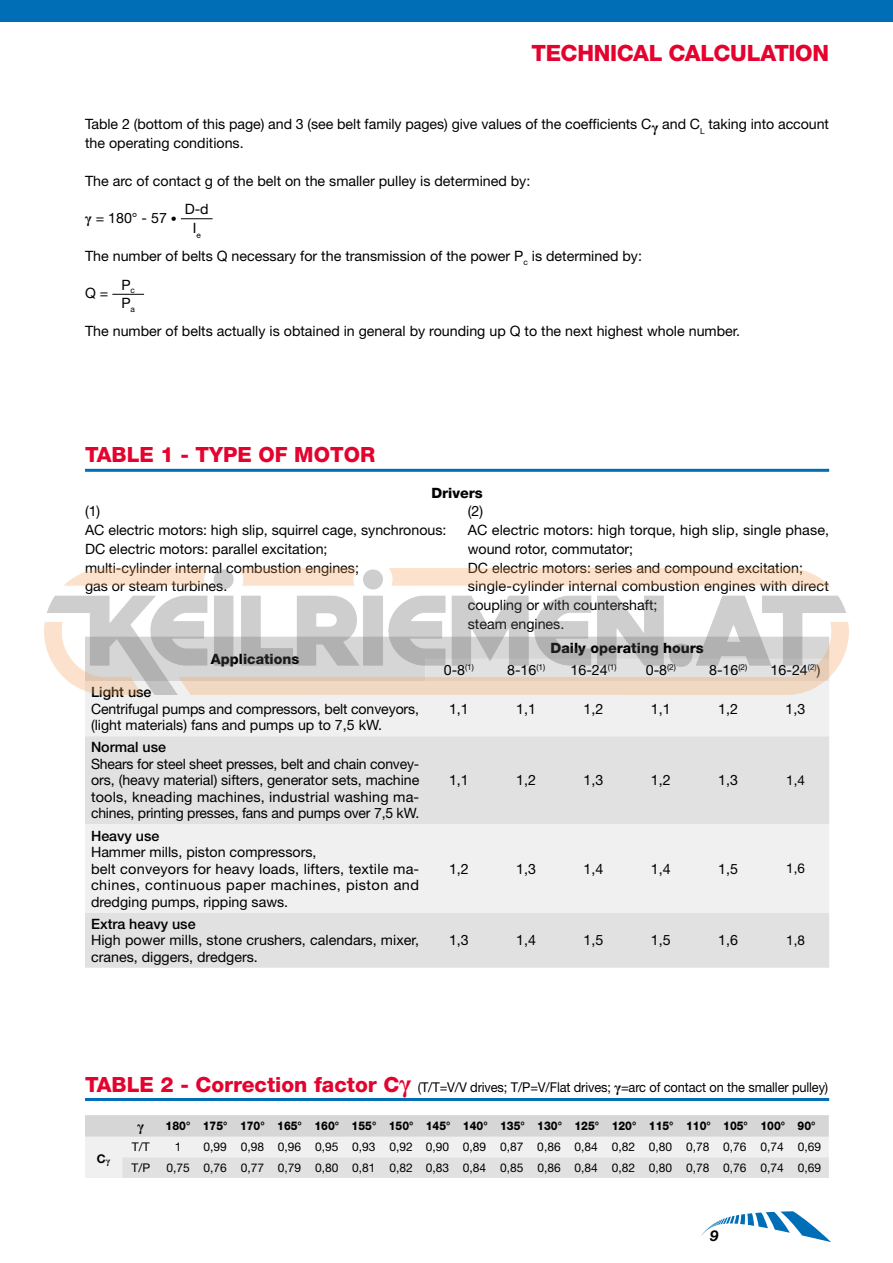
<style>
.page{position:relative;width:893px;height:1263px;background:#fff}
.page>*{position:absolute;margin:0;border:0;box-sizing:border-box;transform-origin:0 0}
.t1{font:800 22.5px "Helvetica Neue LT Std";letter-spacing:-.015em;color:#e4032e}
.t2{font:800 21px "Helvetica Neue LT Std";color:#e4032e}
.t3{font:italic 700 15px "Helvetica Neue LT Std";color:#000}
.t4{font:14.25px/18.8px "Helvetica Neue LT Std";color:#000}
.t5{font:800 14.25px "Helvetica Neue LT Std";color:#000}
.t6{font:500 14.25px "Helvetica Neue LT Std";color:#000}
.t7{font:700 14.25px "Times New Roman";color:#000}
.t8{font:13.5px "Helvetica Neue LT Std";letter-spacing:-.01em;color:#000;scale:.95 1}
.t9{font:13.5px "Helvetica Neue LT Std";letter-spacing:-.01em;color:#000}
.t10{font:12px "Helvetica Neue LT Std";color:#000}
.t11{font:800 12px "Helvetica Neue LT Std";color:#000;scale:.9 1}
.t12{font:700 12px "Helvetica Neue LT Std";color:#000}
.s1{font-family:"Times New Roman";font-weight:700}
.s2{font-size:12px}
.s3{font-weight:800;font-size:21px;color:#e4032e}
.s4{font-family:"Times New Roman";font-weight:700;font-size:25.5px;color:#e4032e}
.s5{font-family:"Times New Roman";font-weight:700;font-size:14.25px}
.s6{font-family:"Times New Roman";font-size:9.6px}
</style>
<div class="page">
<svg style="left:701px;top:1211px;width:130px;height:31px"></svg>
<div style="left:0;top:0;width:893px;height:21px;background:#006eb7"></div>
<hr style="left:181px;top:218px;width:32px;height:1px;background:#000">
<hr style="left:112px;top:294px;width:32px;height:1px;background:#000">
<hr style="left:85px;top:469px;width:744px;height:3px;background:#006eb7">
<hr style="left:85px;top:1098px;width:744px;height:3px;background:#006eb7">
<div style="left:85px;top:912px;width:744px;height:56px;background:#e1e1e1"></div>
<svg style="left:85px;top:695px;width:744px;height:217px;fill:#f0f0f0"></svg>
<svg style="left:85px;top:1115px;width:744px;height:63px"></svg>
<img style="left:45px;top:568px;width:803px;height:127px">
<h1 class="t1" style="left:532px;top:39px;width:299px">TECHNICAL CALCULATION</h1>
<p class="t4" style="left:85px;top:115px;width:746px">Table 2 (bottom of this page) and 3 (see belt family pages) give values of the coefficients C<span class="s1">γ</span> and C<sub>L</sub> taking into account the operating conditions.</p>
<p class="t4" style="left:85px;top:171px;width:447px">The arc of contact g of the belt on the smaller pulley is determined by:</p>
<p class="t4" style="left:85px;top:208px;width:93px"><span class="s1">γ</span> = 180° - 57 <span class="s2">•</span></p>
<p class="t4" style="left:185px;top:199px;width:26px;text-align:center">D-d<br>I<sub>e</sub></p>
<p class="t4" style="left:85px;top:246px;width:558px">The number of belts Q necessary for the transmission of the power P<sub>c</sub> is determined by:</p>
<p class="t4" style="left:85px;top:283px;width:25px">Q =</p>
<p class="t4" style="left:121px;top:275px;width:15px">P<sub>c<br></sub>P<sub>a</sub></p>
<p class="t4" style="left:85px;top:321px;width:657px">The number of belts actually is obtained in general by rounding up Q to the next highest whole number.</p>
<h2 class="t2" style="left:85px;top:442px;width:292px">TABLE 1 - TYPE OF MOTOR</h2>
<p class="t5" style="left:431px;top:484px;width:53px">Drivers</p>
<p class="t4" style="left:85px;top:502px;width:363px">(1)<br>AC electric motors: high slip, squirrel cage, synchronous:<br>DC electric motors: parallel excitation;<br>multi-cylinder internal combustion engines;<br>gas or steam turbines.</p>
<p class="t4" style="left:468px;top:502px;width:363px">(2)<br>AC electric motors: high torque, high slip, single phase, wound rotor, commutator;<br>DC electric motors: series and compound excitation; single-cylinder internal combustion engines with direct coupling or with countershaft;<br>steam engines.</p>
<p class="t5" style="left:211px;top:650px;width:90px">Applications</p>
<p class="t5" style="left:550px;top:639px;width:155px">Daily operating hours</p>
<p class="t4" style="left:444px;top:660px;width:32px">0-8<sup>(1)</sup></p>
<p class="t4" style="left:507px;top:660px;width:40px">8-16<sup>(1)</sup></p>
<p class="t4" style="left:570px;top:660px;width:48px">16-24<sup>(1)</sup></p>
<p class="t4" style="left:646px;top:660px;width:32px">0-8<sup>(2)</sup></p>
<p class="t4" style="left:709px;top:660px;width:40px">8-16<sup>(2)</sup></p>
<p class="t4" style="left:771px;top:660px;width:51px">16-24<sup>(2)</sup>)</p>
<p class="t6" style="left:91px;top:684px;width:62px">Light use</p>
<p class="t4" style="left:91px;top:700px;width:330px;line-height:16.5px">Centrifugal pumps and compressors, belt conveyors, (light materials) fans and pumps up to 7,5 kW.</p>
<p class="t4" style="left:449px;top:699px;width:21px">1,1</p>
<p class="t4" style="left:516px;top:699px;width:21px">1,1</p>
<p class="t4" style="left:584px;top:699px;width:21px">1,2</p>
<p class="t4" style="left:651px;top:699px;width:21px">1,1</p>
<p class="t4" style="left:718px;top:699px;width:21px">1,2</p>
<p class="t4" style="left:786px;top:699px;width:21px">1,3</p>
<p class="t6" style="left:91px;top:739px;width:76px">Normal use</p>
<p class="t4" style="left:91px;top:755px;width:330px;line-height:16.5px;text-align:justify">Shears for steel sheet presses, belt and chain convey&shy;ors, (heavy material) sifters, generator sets, machine tools, kneading machines, industrial washing ma&shy;chines, printing presses, fans and pumps over 7,5 kW.</p>
<p class="t4" style="left:449px;top:771px;width:21px">1,1</p>
<p class="t4" style="left:516px;top:771px;width:21px">1,2</p>
<p class="t4" style="left:584px;top:771px;width:21px">1,3</p>
<p class="t4" style="left:651px;top:771px;width:21px">1,2</p>
<p class="t4" style="left:718px;top:771px;width:21px">1,3</p>
<p class="t9" style="left:786px;top:772px;width:20px">1,4</p>
<p class="t6" style="left:91px;top:827px;width:70px">Heavy use</p>
<p class="t4" style="left:91px;top:843px;width:330px;line-height:16.5px">Hammer mills, piston compressors,<br>belt conveyors for heavy loads, lifters, textile ma&shy;chines, continuous paper machines, piston and dredging pumps, ripping saws.</p>
<p class="t4" style="left:449px;top:859px;width:21px">1,2</p>
<p class="t4" style="left:516px;top:859px;width:21px">1,3</p>
<p class="t4" style="left:584px;top:859px;width:21px">1,4</p>
<p class="t4" style="left:651px;top:859px;width:21px">1,4</p>
<p class="t4" style="left:718px;top:859px;width:21px">1,5</p>
<p class="t9" style="left:786px;top:860px;width:20px">1,6</p>
<p class="t6" style="left:91px;top:915px;width:106px">Extra heavy use</p>
<p class="t4" style="left:91px;top:932px;width:330px;line-height:16.5px">High power mills, stone crushers, calendars, mixer, cranes, diggers, dredgers.</p>
<p class="t4" style="left:449px;top:930px;width:21px">1,3</p>
<p class="t4" style="left:516px;top:930px;width:21px">1,4</p>
<p class="t4" style="left:584px;top:930px;width:21px">1,5</p>
<p class="t4" style="left:651px;top:930px;width:21px">1,5</p>
<p class="t4" style="left:718px;top:930px;width:21px">1,6</p>
<p class="t9" style="left:786px;top:932px;width:20px">1,8</p>
<p class="t8" style="left:85px;top:1079px;width:784px"><span class="s3">TABLE 2 - Correction factor C</span><span class="s4">γ</span> (T/T=V/V drives; T/P=V/Flat drives; <span class="s5">γ</span>=arc of contact on the smaller pulley)</p>
<p class="t12" style="left:97px;top:1151px;width:15px">C<span class="s6">γ</span></p>
<p class="t7" style="left:137px;top:1116px;width:8px">γ</p>
<p class="t11" style="left:166px;top:1119px;width:724px">180° 175° 170° 165° 160° 155° 150° 145° 140° 135° 130° 125° 120° 115° 110° 105° 100° 90°</p>
<p class="t10" style="left:132px;top:1140px;width:19px">T/T</p>
<p class="t10" style="left:175px;top:1140px;width:8px">1</p>
<p class="t10" style="left:204px;top:1140px;width:619px">0,99 0,98 0,96 0,95 0,93 0,92 0,90 0,89 0,87 0,86 0,84 0,82 0,80 0,78 0,76 0,74 0,69</p>
<p class="t10" style="left:131px;top:1160px;width:20px">T/P</p>
<p class="t10" style="left:166px;top:1160px;width:656px">0,75 0,76 0,77 0,79 0,80 0,81 0,82 0,83 0,84 0,85 0,86 0,84 0,82 0,80 0,78 0,76 0,74 0,69</p>
<p class="t3" style="left:710px;top:1226px;width:10px">9</p>
</div>
